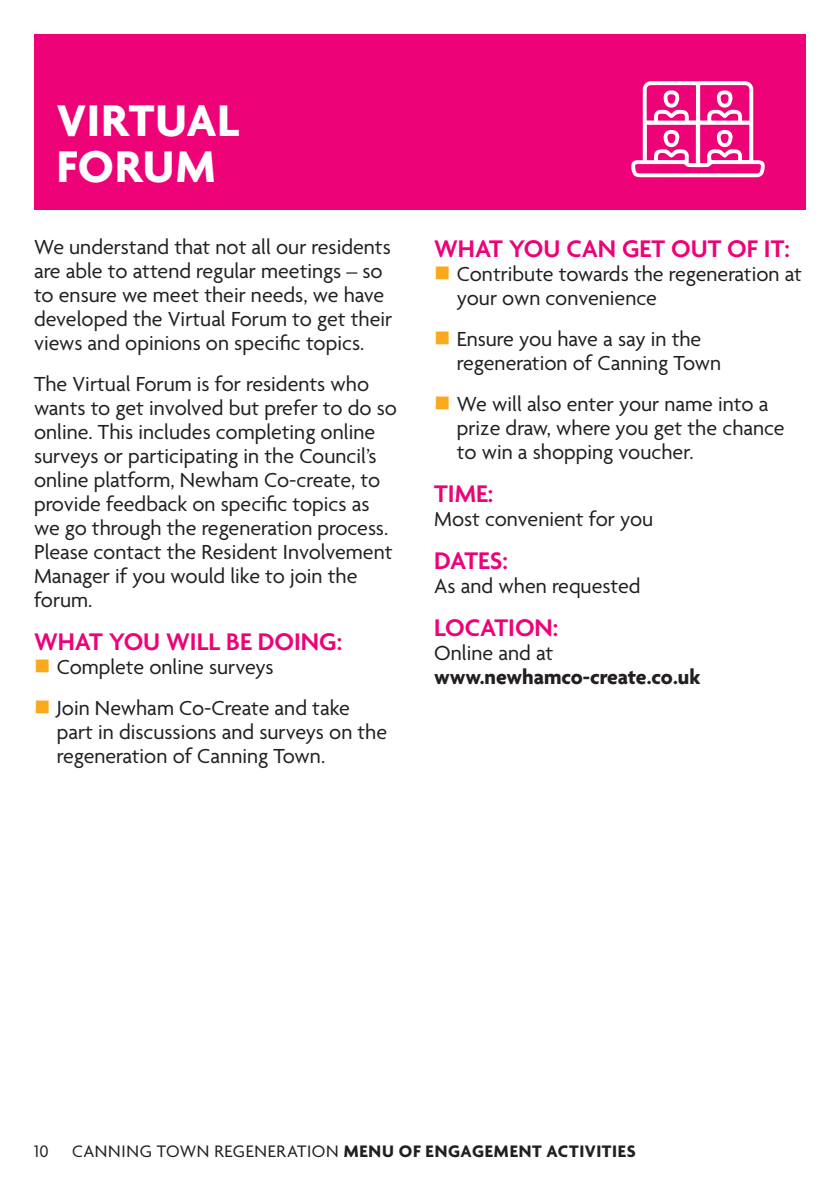
<style>
.page{position:relative;width:840px;height:1191px;background:#fff}
.page>*{position:absolute;margin:0;border:0;box-sizing:border-box;transform-origin:0 0}
._2nd_head{font:700 48px/46px "Agenda";letter-spacing:.015em;color:#fff}
._3RD_SUB{font:600 26px "Agenda";color:#ed0277}
.Body{font:22px/24px "Agenda";color:#231f20}
.Body-2{font:700 22px/24px "Agenda";color:#231f20}
.t1{font:700 18px "Agenda";letter-spacing:.04em;color:#231f20}
.t2{font:18px "Agenda";color:#231f20}
.s1{font-weight:400}
</style>
<div class="page">
<div style="left:34px;top:34px;width:771px;height:176px;background:#ed0277"></div>
<svg style="left:631px;top:81px;width:133px;height:96px"></svg>
<p class="_2nd_head" style="left:57px;top:101px;width:184px">VIRTUAL<br>FORUM</p>
<p class="Body" style="left:34px;top:236px;width:359px">We understand that not all our residents are able to attend regular meetings – so to ensure we meet their needs, we have developed the Virtual Forum to get their views and opinions on specific topics.</p>
<p class="Body" style="left:34px;top:373px;width:364px">The Virtual Forum is for residents who wants to get involved but prefer to do so online. This includes completing online surveys or participating in the Council’s online platform, Newham Co-create, to provide feedback on specific topics as we go through the regeneration process.<br>Please contact the Resident Involvement Manager if you would like to join the forum.</p>
<p class="_3RD_SUB" style="left:34px;top:628px;width:309px">WHAT YOU WILL BE DOING:</p>
<p class="Body" style="left:57px;top:656px;width:218px">Complete online surveys</p>
<p class="Body" style="left:57px;top:697px;width:332px">Join Newham Co-Create and take part in discussions and surveys on the regeneration of Canning Town.</p>
<p class="_3RD_SUB" style="left:434px;top:234px;width:357px">WHAT YOU CAN GET OUT OF IT:</p>
<p class="Body" style="left:456px;top:263px;width:346px">Contribute towards the regeneration at your own convenience</p>
<p class="Body" style="left:456px;top:328px;width:265px">Ensure you have a say in the regeneration of Canning Town</p>
<p class="Body" style="left:456px;top:393px;width:329px">We will also enter your name into a prize draw, where you get the chance to win a shopping voucher.</p>
<p class="_3RD_SUB" style="left:434px;top:479px;width:61px">TIME:</p>
<p class="Body" style="left:434px;top:508px;width:220px">Most convenient for you</p>
<p class="_3RD_SUB" style="left:434px;top:546px;width:75px">DATES:</p>
<p class="Body" style="left:434px;top:575px;width:208px">As and when requested</p>
<p class="_3RD_SUB" style="left:434px;top:613px;width:126px">LOCATION:</p>
<p class="Body-2" style="left:434px;top:642px;width:267px"><span class="s1">Online and at </span>www.newhamco-create.co.uk</p>
<p class="t2" style="left:34px;top:1141px;width:16px">10</p>
<p class="t1" style="left:72px;top:1141px;width:565px"><span class="s1">CANNING TOWN REGENERATION</span> MENU OF ENGAGEMENT ACTIVITIES</p>
</div>
